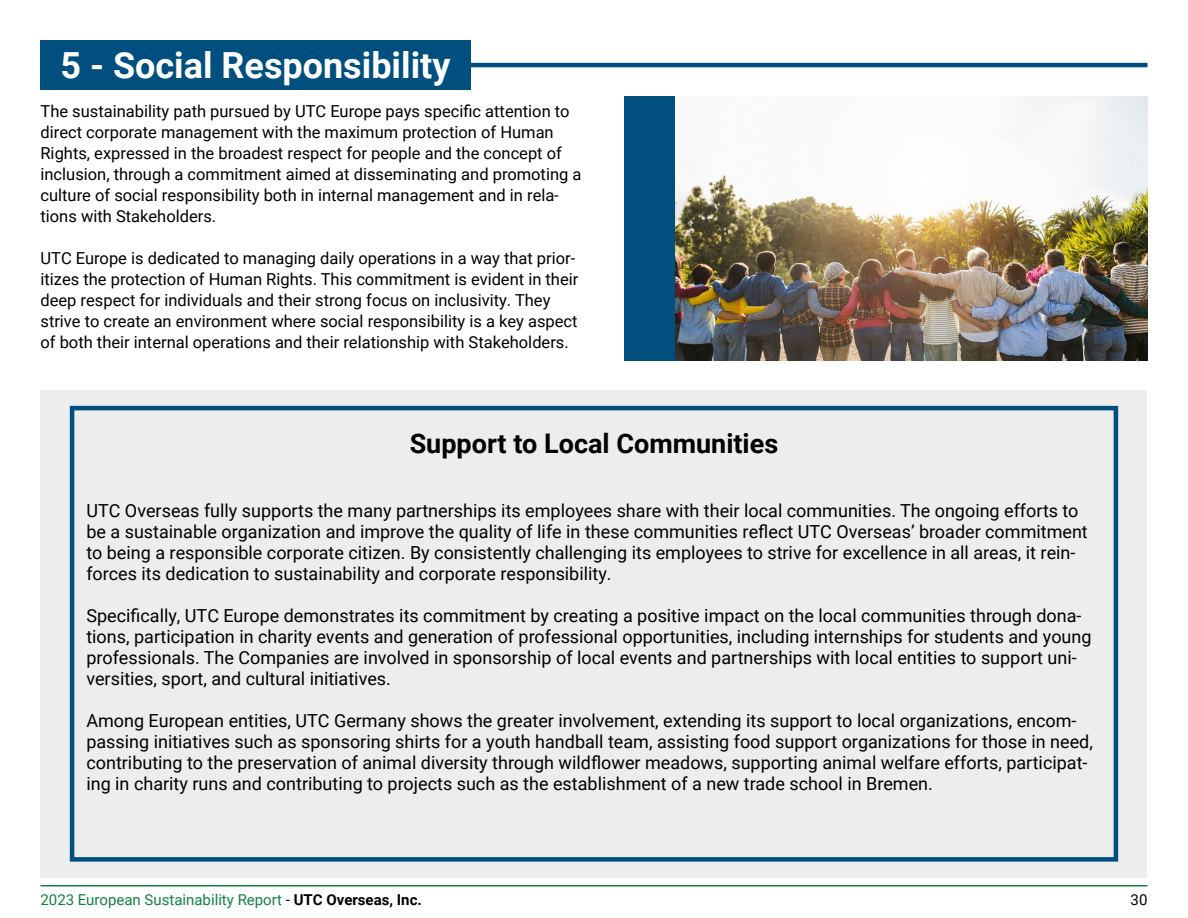
<style>
.page{position:relative;width:1188px;height:918px;background:#fff}
.page>*{position:absolute;margin:0;border:0;box-sizing:border-box;transform-origin:0 0}
.t1{font:700 36px "Roboto";color:#fff}
.t2{font:700 27px "Roboto";color:#000}
.t3{font:18px/21px "Roboto";color:#000}
.t4{font:16.5px/21px "Roboto";color:#000}
.t5{font:15px "Roboto";color:#138241}
.t6{font:15px "Roboto";color:#000}
.s1{color:#000}
.s2{font-weight:700;color:#000}
</style>
<div class="page">
<hr style="left:40px;top:885px;width:1108px;height:1px;background:#138241">
<div style="left:40px;top:40px;width:431px;height:50px;background:#004f7e"></div>
<hr style="left:469px;top:63px;width:679px;height:4px;background:#004f7e">
<div style="left:40px;top:390px;width:1108px;height:488px;background:#eceded"></div>
<div style="left:70px;top:406px;width:1048px;height:456px;border:4px solid #004f7e"></div>
<img style="left:674px;top:96px;width:474px;height:264px">
<div style="left:624px;top:96px;width:50px;height:264px;background:#004f7e"></div>
<h1 class="t1" style="left:60px;top:40px;width:392px">5 - Social Responsibility</h1>
<p class="t4" style="left:40px;top:100px;width:542px">The sustainability path pursued by UTC Europe pays specific attention to direct corporate management with the maximum protection of Human Rights, expressed in the broadest respect for people and the concept of inclusion, through a commitment aimed at disseminating and promoting a culture of social responsibility both in internal management and in rela&shy;tions with Stakeholders.</p>
<p class="t4" style="left:40px;top:247px;width:539px">UTC Europe is dedicated to managing daily operations in a way that prior&shy;itizes the protection of Human Rights. This commitment is evident in their deep respect for individuals and their strong focus on inclusivity. They strive to create an environment where social responsibility is a key aspect of both their internal operations and their relationship with Stakeholders.</p>
<h2 class="t2" style="left:410px;top:424px;width:370px">Support to Local Communities</h2>
<p class="t3" style="left:86px;top:499px;width:1003px">UTC Overseas fully supports the many partnerships its employees share with their local communities. The ongoing efforts to be a sustainable organization and improve the quality of life in these communities reflect UTC Overseas’ broader commitment to being a responsible corporate citizen. By consistently challenging its employees to strive for excellence in all areas, it rein&shy;forces its dedication to sustainability and corporate responsibility.</p>
<p class="t3" style="left:86px;top:604px;width:1007px">Specifically, UTC Europe demonstrates its commitment by creating a positive impact on the local communities through dona&shy;tions, participation in charity events and generation of professional opportunities, including internships for students and young professionals. The Companies are involved in sponsorship of local events and partnerships with local entities to support uni&shy;versities, sport, and cultural initiatives.</p>
<p class="t3" style="left:86px;top:709px;width:1008px">Among European entities, UTC Germany shows the greater involvement, extending its support to local organizations, encom&shy;passing initiatives such as sponsoring shirts for a youth handball team, assisting food support organizations for those in need, contributing to the preservation of animal diversity through wildflower meadows, supporting animal welfare efforts, participat&shy;ing in charity runs and contributing to projects such as the establishment of a new trade school in Bremen.</p>
<p class="t5" style="left:40px;top:889px;width:383px">2023 European Sustainability Report <span class="s1">-</span> <span class="s2">UTC Overseas, Inc.</span></p>
<p class="t6" style="left:1131px;top:889px;width:18px">30</p>
</div>
